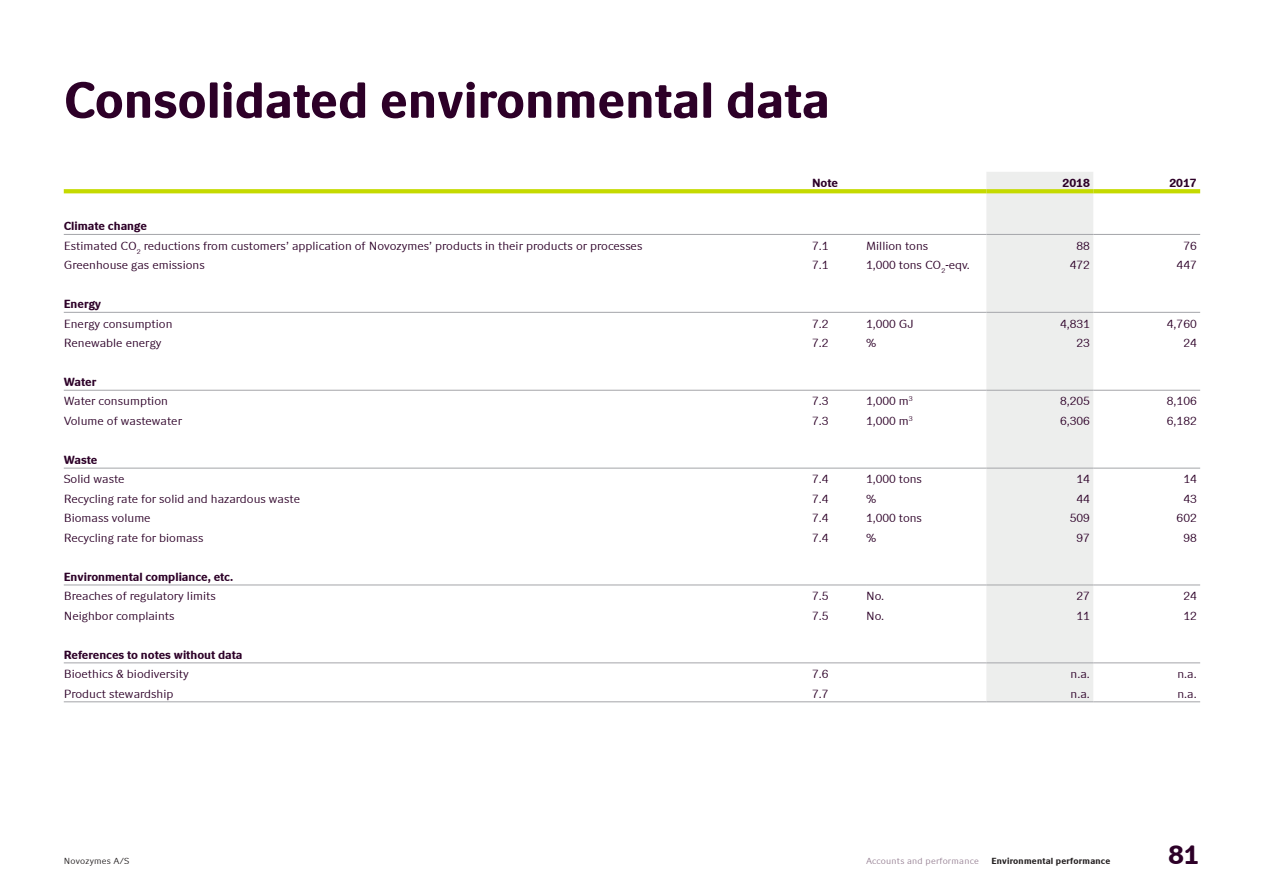
<style>
.page{position:relative;width:1263px;height:893px;background:#fff}
.page>*{position:absolute;margin:0;border:0;box-sizing:border-box;transform-origin:0 0}
.Header1{font:700 51px "Novozymes";color:#2d0028}
.t1{font:700 27px "Novozymes";color:#2d0028}
.Table__TextLeft-No{font:12px "Novozymes";color:#2d0028}
.Table__TextLeft-Bo{font:700 12px "Novozymes";color:#2d0028}
.Table__TextRight-N{font:12px "Novozymes";color:#2d0028}
.Table__TextRight-B{font:700 12px "Novozymes";color:#2d0028}
.Pagenumber__Footer{font:700 9px "Novozymes";letter-spacing:.025em;color:#231f20}
.Pagenumber__Footer-2{font:9px "Novozymes";letter-spacing:.025em;color:#968093}
.t2{font:9px "Novozymes";letter-spacing:.025em;color:#231f20}
</style>
<div class="page">
<div style="left:986px;top:172px;width:107px;height:529px;background:#edeeed"></div>
<svg style="left:64px;top:189px;width:748px;height:4px;background:#c6db08"></svg>
<svg style="left:812px;top:189px;width:54px;height:4px"></svg>
<svg style="left:866px;top:189px;width:120px;height:4px"></svg>
<svg style="left:986px;top:189px;width:107px;height:4px"></svg>
<svg style="left:1093px;top:189px;width:107px;height:4px"></svg>
<hr style="left:64px;top:234px;width:748px;height:1px;background:#a8a9ad">
<hr style="left:812px;top:234px;width:54px;height:1px;background:#a8a9ad">
<hr style="left:866px;top:234px;width:120px;height:1px;background:#a8a9ad">
<hr style="left:986px;top:234px;width:107px;height:1px;background:#a8a9ad">
<hr style="left:1093px;top:234px;width:107px;height:1px;background:#a8a9ad">
<hr style="left:1093px;top:312px;width:107px;height:1px;background:#a8a9ad">
<hr style="left:64px;top:312px;width:748px;height:1px;background:#a8a9ad">
<hr style="left:812px;top:312px;width:54px;height:1px;background:#a8a9ad">
<hr style="left:866px;top:312px;width:120px;height:1px;background:#a8a9ad">
<hr style="left:986px;top:312px;width:107px;height:1px;background:#a8a9ad">
<hr style="left:1093px;top:390px;width:107px;height:1px;background:#a8a9ad">
<hr style="left:64px;top:390px;width:748px;height:1px;background:#a8a9ad">
<hr style="left:812px;top:390px;width:54px;height:1px;background:#a8a9ad">
<hr style="left:866px;top:390px;width:120px;height:1px;background:#a8a9ad">
<hr style="left:986px;top:390px;width:107px;height:1px;background:#a8a9ad">
<hr style="left:1093px;top:468px;width:107px;height:1px;background:#a8a9ad">
<hr style="left:64px;top:468px;width:748px;height:1px;background:#a8a9ad">
<hr style="left:812px;top:468px;width:54px;height:1px;background:#a8a9ad">
<hr style="left:866px;top:468px;width:120px;height:1px;background:#a8a9ad">
<hr style="left:986px;top:468px;width:107px;height:1px;background:#a8a9ad">
<hr style="left:1093px;top:584px;width:107px;height:1px;background:#a8a9ad">
<hr style="left:64px;top:584px;width:748px;height:1px;background:#a8a9ad">
<hr style="left:812px;top:584px;width:54px;height:1px;background:#a8a9ad">
<hr style="left:866px;top:584px;width:120px;height:1px;background:#a8a9ad">
<hr style="left:986px;top:584px;width:107px;height:1px;background:#a8a9ad">
<hr style="left:1093px;top:662px;width:107px;height:1px;background:#a8a9ad">
<hr style="left:64px;top:662px;width:748px;height:1px;background:#a8a9ad">
<hr style="left:812px;top:662px;width:54px;height:1px;background:#a8a9ad">
<hr style="left:866px;top:662px;width:120px;height:1px;background:#a8a9ad">
<hr style="left:986px;top:662px;width:107px;height:1px;background:#a8a9ad">
<hr style="left:64px;top:701px;width:748px;height:1px;background:#a8a9ad">
<hr style="left:812px;top:701px;width:54px;height:1px;background:#a8a9ad">
<hr style="left:866px;top:701px;width:120px;height:1px;background:#a8a9ad">
<hr style="left:986px;top:701px;width:107px;height:1px;background:#a8a9ad">
<hr style="left:1093px;top:701px;width:107px;height:1px;background:#a8a9ad">
<p class="Header1" style="left:64px;top:71px;width:768px">Consolidated environmental data</p>
<p class="Table__TextLeft-Bo" style="left:812px;top:176px;width:28px">Note</p>
<p class="Table__TextRight-B" style="left:1062px;top:176px;width:29px">2018</p>
<p class="Table__TextRight-B" style="left:1169px;top:176px;width:29px">2017</p>
<p class="Table__TextLeft-Bo" style="left:64px;top:219px;width:85px">Climate change</p>
<p class="Table__TextLeft-No" style="left:64px;top:239px;width:580px">Estimated CO<sub>2</sub> reductions from customers’ application of Novozymes’ products in their products or processes</p>
<p class="Table__TextLeft-No" style="left:812px;top:239px;width:18px">7.1</p>
<p class="Table__TextLeft-No" style="left:866px;top:239px;width:64px">Million tons</p>
<p class="Table__TextRight-N" style="left:1076px;top:239px;width:15px">88</p>
<p class="Table__TextRight-N" style="left:1183px;top:239px;width:15px">76</p>
<p class="Table__TextLeft-No" style="left:64px;top:258px;width:143px">Greenhouse gas emissions</p>
<p class="Table__TextLeft-No" style="left:812px;top:258px;width:18px">7.1</p>
<p class="Table__TextLeft-No" style="left:866px;top:258px;width:105px">1,000 tons CO<sub>2</sub>-eqv.</p>
<p class="Table__TextRight-N" style="left:1070px;top:258px;width:22px">472</p>
<p class="Table__TextRight-N" style="left:1176px;top:258px;width:22px">447</p>
<p class="Table__TextLeft-Bo" style="left:64px;top:297px;width:39px">Energy</p>
<p class="Table__TextLeft-No" style="left:64px;top:317px;width:110px">Energy consumption</p>
<p class="Table__TextLeft-No" style="left:812px;top:317px;width:18px">7.2</p>
<p class="Table__TextLeft-No" style="left:866px;top:317px;width:49px">1,000 GJ</p>
<p class="Table__TextRight-N" style="left:1060px;top:317px;width:31px">4,831</p>
<p class="Table__TextRight-N" style="left:1167px;top:317px;width:31px">4,760</p>
<p class="Table__TextLeft-No" style="left:64px;top:336px;width:99px">Renewable energy</p>
<p class="Table__TextLeft-No" style="left:812px;top:336px;width:18px">7.2</p>
<p class="Table__TextLeft-No" style="left:866px;top:336px;width:12px">%</p>
<p class="Table__TextRight-N" style="left:1076px;top:336px;width:15px">23</p>
<p class="Table__TextRight-N" style="left:1183px;top:336px;width:15px">24</p>
<p class="Table__TextLeft-Bo" style="left:64px;top:375px;width:34px">Water</p>
<p class="Table__TextLeft-No" style="left:64px;top:394px;width:106px">Water consumption</p>
<p class="Table__TextLeft-No" style="left:812px;top:394px;width:18px">7.3</p>
<p class="Table__TextLeft-No" style="left:866px;top:394px;width:48px">1,000 m<sup>3</sup></p>
<p class="Table__TextRight-N" style="left:1060px;top:394px;width:31px">8,205</p>
<p class="Table__TextRight-N" style="left:1167px;top:394px;width:31px">8,106</p>
<p class="Table__TextLeft-No" style="left:64px;top:414px;width:120px">Volume of wastewater</p>
<p class="Table__TextLeft-No" style="left:812px;top:414px;width:18px">7.3</p>
<p class="Table__TextLeft-No" style="left:866px;top:414px;width:48px">1,000 m<sup>3</sup></p>
<p class="Table__TextRight-N" style="left:1060px;top:414px;width:31px">6,306</p>
<p class="Table__TextRight-N" style="left:1167px;top:414px;width:31px">6,182</p>
<p class="Table__TextLeft-Bo" style="left:64px;top:453px;width:35px">Waste</p>
<p class="Table__TextLeft-No" style="left:64px;top:472px;width:62px">Solid waste</p>
<p class="Table__TextLeft-No" style="left:812px;top:472px;width:18px">7.4</p>
<p class="Table__TextLeft-No" style="left:866px;top:472px;width:58px">1,000 tons</p>
<p class="Table__TextRight-N" style="left:1076px;top:472px;width:15px">14</p>
<p class="Table__TextRight-N" style="left:1183px;top:472px;width:15px">14</p>
<p class="Table__TextLeft-No" style="left:64px;top:492px;width:238px">Recycling rate for solid and hazardous waste</p>
<p class="Table__TextLeft-No" style="left:812px;top:492px;width:18px">7.4</p>
<p class="Table__TextLeft-No" style="left:866px;top:492px;width:12px">%</p>
<p class="Table__TextRight-N" style="left:1076px;top:492px;width:15px">44</p>
<p class="Table__TextRight-N" style="left:1183px;top:492px;width:15px">43</p>
<p class="Table__TextLeft-No" style="left:64px;top:511px;width:88px">Biomass volume</p>
<p class="Table__TextLeft-No" style="left:812px;top:511px;width:18px">7.4</p>
<p class="Table__TextLeft-No" style="left:866px;top:511px;width:58px">1,000 tons</p>
<p class="Table__TextRight-N" style="left:1070px;top:511px;width:22px">509</p>
<p class="Table__TextRight-N" style="left:1176px;top:511px;width:22px">602</p>
<p class="Table__TextLeft-No" style="left:64px;top:531px;width:141px">Recycling rate for biomass</p>
<p class="Table__TextLeft-No" style="left:812px;top:531px;width:18px">7.4</p>
<p class="Table__TextLeft-No" style="left:866px;top:531px;width:12px">%</p>
<p class="Table__TextRight-N" style="left:1076px;top:531px;width:15px">97</p>
<p class="Table__TextRight-N" style="left:1183px;top:531px;width:15px">98</p>
<p class="Table__TextLeft-Bo" style="left:64px;top:570px;width:171px">Environmental compliance, etc.</p>
<p class="Table__TextLeft-No" style="left:64px;top:589px;width:154px">Breaches of regulatory limits</p>
<p class="Table__TextLeft-No" style="left:812px;top:589px;width:18px">7.5</p>
<p class="Table__TextLeft-No" style="left:866px;top:589px;width:20px">No.</p>
<p class="Table__TextRight-N" style="left:1076px;top:589px;width:15px">27</p>
<p class="Table__TextRight-N" style="left:1183px;top:589px;width:15px">24</p>
<p class="Table__TextLeft-No" style="left:64px;top:609px;width:112px">Neighbor complaints</p>
<p class="Table__TextLeft-No" style="left:812px;top:609px;width:18px">7.5</p>
<p class="Table__TextLeft-No" style="left:866px;top:609px;width:20px">No.</p>
<p class="Table__TextRight-N" style="left:1076px;top:609px;width:15px">11</p>
<p class="Table__TextRight-N" style="left:1183px;top:609px;width:15px">12</p>
<p class="Table__TextLeft-Bo" style="left:64px;top:648px;width:180px">References to notes without data</p>
<p class="Table__TextLeft-No" style="left:64px;top:667px;width:126px">Bioethics &amp; biodiversity</p>
<p class="Table__TextLeft-No" style="left:812px;top:667px;width:18px">7.6</p>
<p class="Table__TextRight-N" style="left:1070px;top:667px;width:21px">n.a.</p>
<p class="Table__TextRight-N" style="left:1177px;top:667px;width:21px">n.a.</p>
<p class="Table__TextLeft-No" style="left:64px;top:687px;width:111px">Product stewardship</p>
<p class="Table__TextLeft-No" style="left:812px;top:687px;width:18px">7.7</p>
<p class="Table__TextRight-N" style="left:1070px;top:687px;width:21px">n.a.</p>
<p class="Table__TextRight-N" style="left:1177px;top:687px;width:21px">n.a.</p>
<p class="t2" style="left:64px;top:856px;width:67px">Novozymes A/S</p>
<p class="Pagenumber__Footer-2" style="left:866px;top:856px;width:114px">Accounts and performance</p>
<p class="Pagenumber__Footer" style="left:991px;top:856px;width:120px">Environmental performance</p>
<h2 class="t1" style="left:1168px;top:839px;width:32px">81</h2>
</div>
